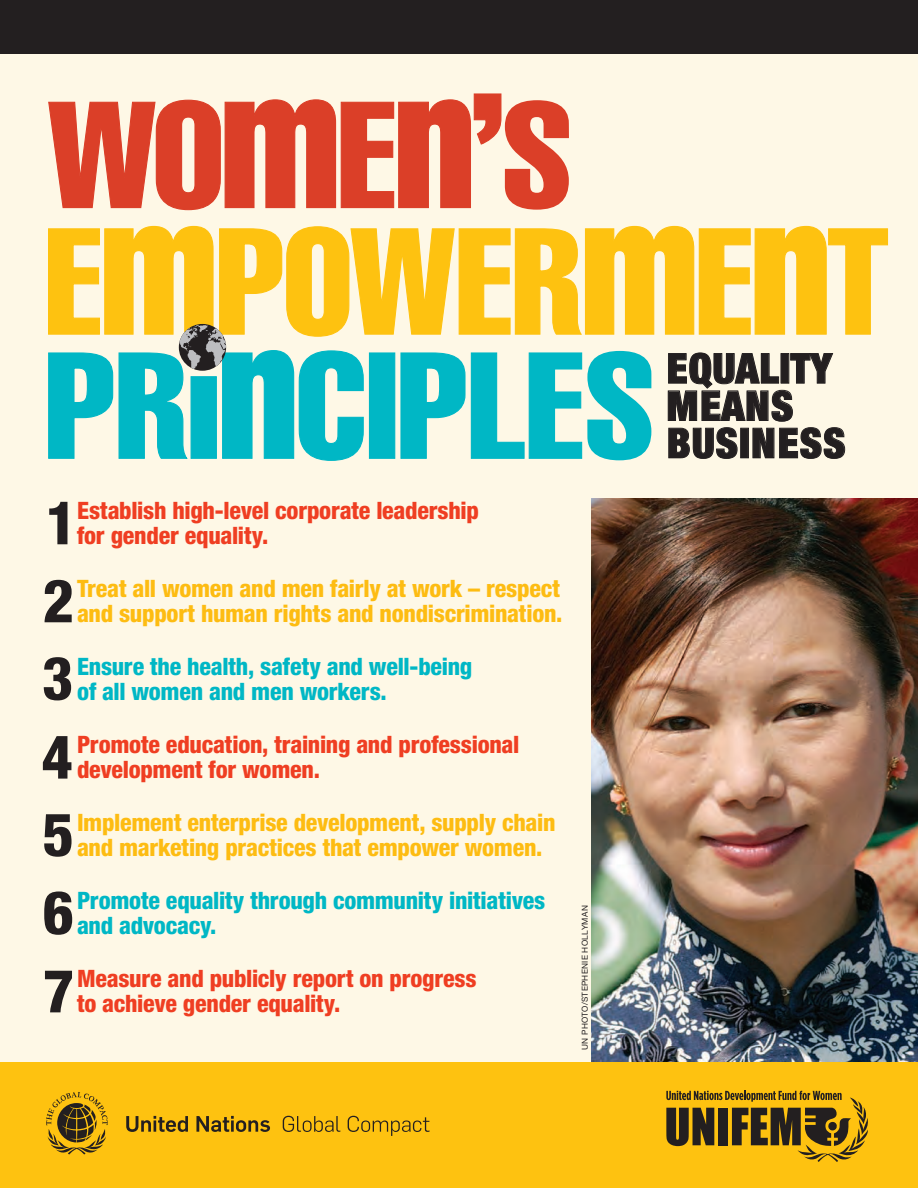
<style>
.page{position:relative;width:918px;height:1188px;background:#fff}
.page>*{position:absolute;margin:0;border:0;box-sizing:border-box;transform-origin:0 0}
.t1{font:800 condensed 61.2px "Helvetica Neue";color:#231f20}
.t2{font:800 condensed 60px/78.3px "Helvetica Neue";color:#231f20;text-align:justify}
.t3{font:900 condensed 41.4px/37.3px "Helvetica Neue";letter-spacing:.025em;color:#231f20}
.t4{font:800 condensed 24px/25.5px "Helvetica Neue";letter-spacing:-.01em;color:#ef3e22}
.t5{font:800 condensed 24px/25.5px "Helvetica Neue";letter-spacing:-.01em;color:#fdbc12}
.t6{font:800 condensed 24px/25.5px "Helvetica Neue";letter-spacing:-.01em;color:#00b7c5}
.t7{font:8.25px "Helvetica Neue";letter-spacing:.04em;color:#231f20}
</style>
<div class="page">
<div style="left:0;top:0;width:918px;height:54px;background:#231f20"></div>
<div style="left:0;top:54px;width:918px;height:1021px;background:#fef8e6"></div>
<div style="left:0;top:1062px;width:918px;height:126px;background:#fec210"></div>
<div style="left:207px;top:590px;width:9px;height:6px;background:#fff"></div>
<svg style="left:126px;top:1116px;width:62px;height:16px"></svg>
<svg style="left:196px;top:1116px;width:74px;height:16px"></svg>
<svg style="left:283px;top:1116px;width:57px;height:16px"></svg>
<svg style="left:348px;top:1116px;width:82px;height:20px"></svg>
<svg style="left:46px;top:1092px;width:62px;height:63px"></svg>
<svg style="left:666px;top:1091px;width:202px;height:71px"></svg>
<img style="left:591px;top:498px;width:327px;height:564px">
<svg style="left:668px;top:352px;width:177px;height:107px"></svg>
<svg style="left:505px;top:100px;width:64px;height:110px"></svg>
<svg style="left:48px;top:93px;width:454px;height:118px"></svg>
<svg style="left:48px;top:225px;width:841px;height:112px"></svg>
<svg style="left:587px;top:351px;width:64px;height:109px"></svg>
<svg style="left:48px;top:349px;width:535px;height:112px"></svg>
<img style="left:179px;top:324px;width:47px;height:47px;border-radius:24px">
<p class="t4" style="left:77px;top:497px;width:403px">Establish high-level corporate leadership for gender equality.</p>
<p class="t5" style="left:77px;top:575px;width:487px">Treat all women and men fairly at work – respect and support human rights and nondiscrimination.</p>
<p class="t6" style="left:77px;top:653px;width:397px">Ensure the health, safety and well-being of all women and men workers.</p>
<p class="t4" style="left:77px;top:731px;width:444px">Promote education, training and professional development for women.</p>
<p class="t5" style="left:77px;top:809px;width:480px">Implement enterprise development, supply chain and marketing practices that empower women.</p>
<p class="t6" style="left:77px;top:887px;width:470px">Promote equality through community initiatives and advocacy.</p>
<p class="t4" style="left:77px;top:965px;width:401px">Measure and publicly report on progress to achieve gender equality.</p>
<h2 class="t2" style="left:46px;top:483px;width:33px">1</h2>
<h2 class="t2" style="left:43px;top:561px;width:33px">2</h2>
<h2 class="t2" style="left:42px;top:638px;width:33px">3</h2>
<h1 class="t1" style="left:42px;top:719px;width:33px">4</h1>
<h2 class="t2" style="left:43px;top:794px;width:33px">5<br>6<br>7</h2>
<p class="t7" style="left:580px;top:1050px;width:144px;rotate:-90deg">UN Photo/Stephen ie Hollyman</p>
<h3 class="t3" style="left:667px;top:349px;width:180px">EQUALITY<br>MEANS<br>BUSINESS</h3>
</div>
